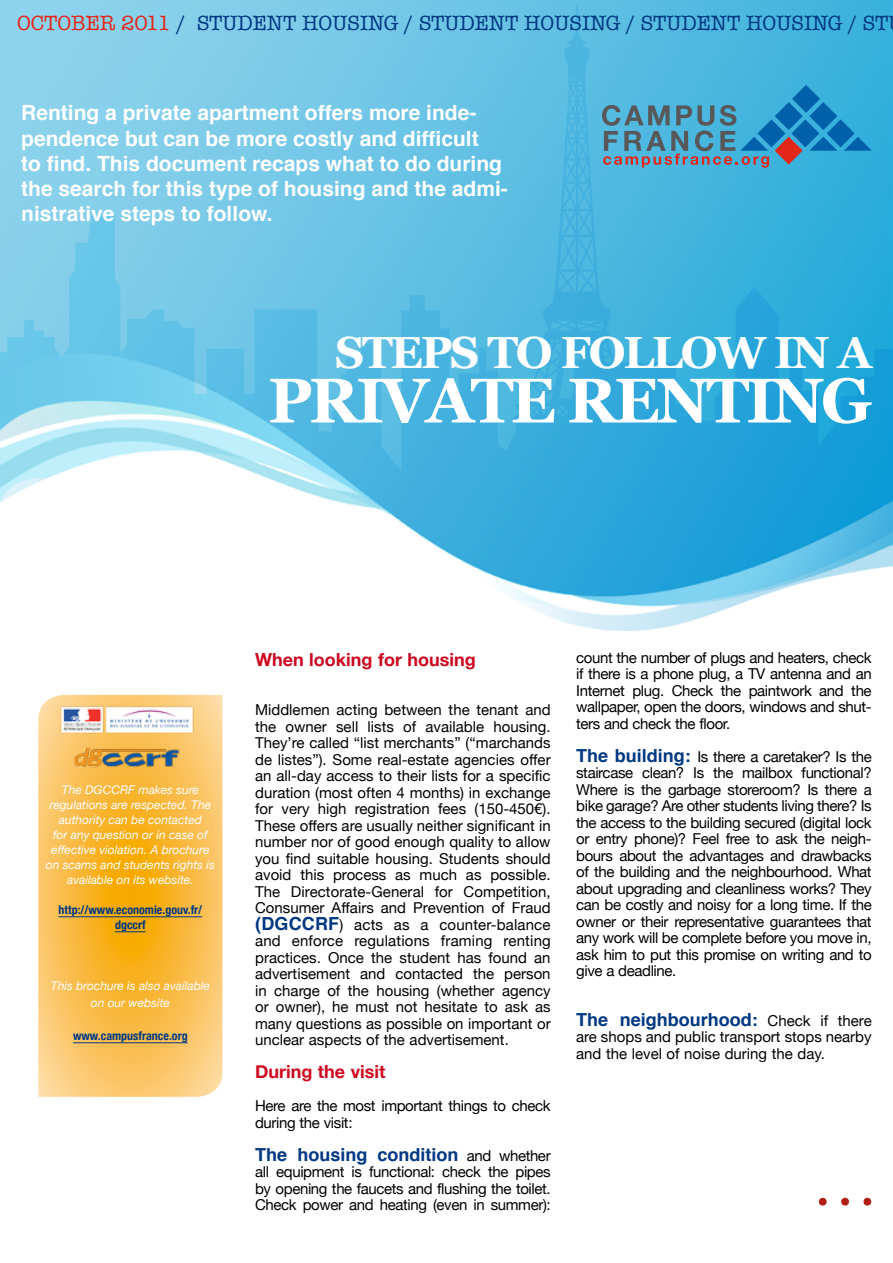
<style>
.page{position:relative;width:893px;height:1263px;background:#fff}
.page>*{position:absolute;margin:0;border:0;box-sizing:border-box;transform-origin:0 0}
.t1{font:700 63px "Georgia";letter-spacing:-.05em;color:#fff}
.t2{font:700 45px "Georgia";letter-spacing:-.05em;color:#fff}
.t3{font:700 21px/25.2px "Helvetica";color:#fff}
.t4{font:21px "American Typewriter";color:#003882}
.t5{font:700 18px "Helvetica";color:#003882}
.t6{font:700 18px "Helvetica Neue";color:#cd071e}
.t7{font:15px/16.5px "Helvetica Neue";letter-spacing:-.025em;color:#000;text-align:justify}
.t8{font:15px/16.5px "Helvetica Neue";color:#000}
.t9{font:italic 12px/15px "Helvetica Neue";color:#fff;text-align:center}
.t10{font:700 condensed 12px/15px "Helvetica Neue";color:#003882;text-align:center}
.s1{color:#e42618}
.s2{font-family:"Helvetica";font-weight:700;font-size:18px;color:#003882}
.s3{font-family:"Helvetica Neue";font-weight:400;font-size:15px;color:#000}
</style>
<div class="page">
<img style="left:0;top:0;width:893px;height:631px">
<svg style="left:684px;top:85px;width:188px;height:83px;background:#3b97c3"></svg>
<svg style="left:470px;top:4px;width:214px;height:212px;background:#59b8dc"></svg>
<svg style="left:0;top:216px;width:893px;height:392px"></svg>
<svg style="left:38px;top:695px;width:184px;height:402px;background:#f9be4d"></svg>
<svg style="left:819px;top:1198px;width:8px;height:7px"></svg>
<svg style="left:841px;top:1198px;width:8px;height:7px"></svg>
<svg style="left:863px;top:1198px;width:8px;height:7px"></svg>
<hr style="left:59px;top:916px;width:143px;height:1px;background:#003882">
<hr style="left:115px;top:931px;width:31px;height:1px;background:#003882">
<hr style="left:73px;top:1042px;width:115px;height:1px;background:#003882">
<img style="left:59px;top:695px;width:140px;height:77px">
<h3 class="t4" style="left:17px;top:6px;width:873px"><span class="s1">OCTOBER 2011</span> / STUDENT HOUSING / STUDENT HOUSING / STUDENT HOUSING / ST</h3>
<h3 class="t3" style="left:21px;top:101px;width:488px">Renting a private apartment offers more inde&shy;pendence but can be more costly and difficult<br>to find. This document recaps what to do during the search for this type of housing and the admi&shy;nistrative steps to follow.</h3>
<h2 class="t2" style="left:335px;top:324px;width:538px">STEPS TO FOLLOW IN A</h2>
<h1 class="t1" style="left:268px;top:360px;width:605px">PRIVATE RENTING</h1>
<p class="t9" style="left:46px;top:781px;width:170px">The DGCCRF makes sure regulations are respected. The authority can be contacted<br>for any question or in case of effective violation. A brochure on scams and students rights is available on its website.</p>
<p class="t10" style="left:59px;top:901px;width:145px">http://www.economie.gouv.fr/ dgccrf</p>
<p class="t9" style="left:51px;top:977px;width:161px;line-height:16.5px">This brochure is also available on our website</p>
<p class="t10" style="left:73px;top:1027px;width:116px">www.campusfrance.org</p>
<p class="t6" style="left:255px;top:643px;width:222px">When looking for housing</p>
<p class="t7" style="left:255px;top:701px;width:297px">Middlemen acting between the tenant and the owner sell lists of available housing.<br>They’re called “list merchants” (“marchands de listes”). Some real-estate agencies offer an all-day access to their lists for a specific duration (most often 4 months) in exchange for very high registration fees (150-450€).<br>These offers are usually neither significant in number nor of good enough quality to allow you find suitable housing. Students should avoid this process as much as possible.<br>The Directorate-General for Competition, Consumer Affairs and Prevention of Fraud <span class="s2">(DGCCRF</span>) acts as a counter-balance and enforce regulations framing renting practices. Once the student has found an advertisement and contacted the person in charge of the housing (whether agency or owner), he must not hesitate to ask as many questions as possible on important or unclear aspects of the advertisement.</p>
<p class="t6" style="left:255px;top:1056px;width:132px">During the visit</p>
<p class="t7" style="left:255px;top:1097px;width:297px">Here are the most important things to check during the visit:</p>
<p class="t5" style="left:255px;top:1140px;width:297px">The housing condition <span class="s3">and whether</span></p>
<p class="t7" style="left:255px;top:1163px;width:297px">all equipment is functional: check the pipes by opening the faucets and flushing the toilet.<br>Check power and heating (even in summer):</p>
<p class="t7" style="left:576px;top:648px;width:297px">count the number of plugs and heaters, check if there is a phone plug, a TV antenna and an Internet plug. Check the paintwork and the wallpaper, open the doors, windows and shut&shy;ters and check the floor.</p>
<p class="t7" style="left:576px;top:747px;width:297px"><span class="s2">The building:</span> Is there a caretaker? Is the staircase clean? Is the mailbox functional?<br>Where is the garbage storeroom? Is there a bike garage? Are other students living there? Is the access to the building secured (digital lock or entry phone)? Feel free to ask the neigh&shy;bours about the advantages and drawbacks of the building and the neighbourhood. What about upgrading and cleanliness works? They can be costly and noisy for a long time. If the owner or their representative guarantees that any work will be complete before you move in, ask him to put this promise on writing and to give a deadline.</p>
<p class="t5" style="left:576px;top:1005px;width:297px">The neighbourhood: <span class="s3">Check if there</span></p>
<p class="t8" style="left:576px;top:1027px;width:297px">are shops and public transport stops nearby and the level of noise during the day.</p>
</div>
